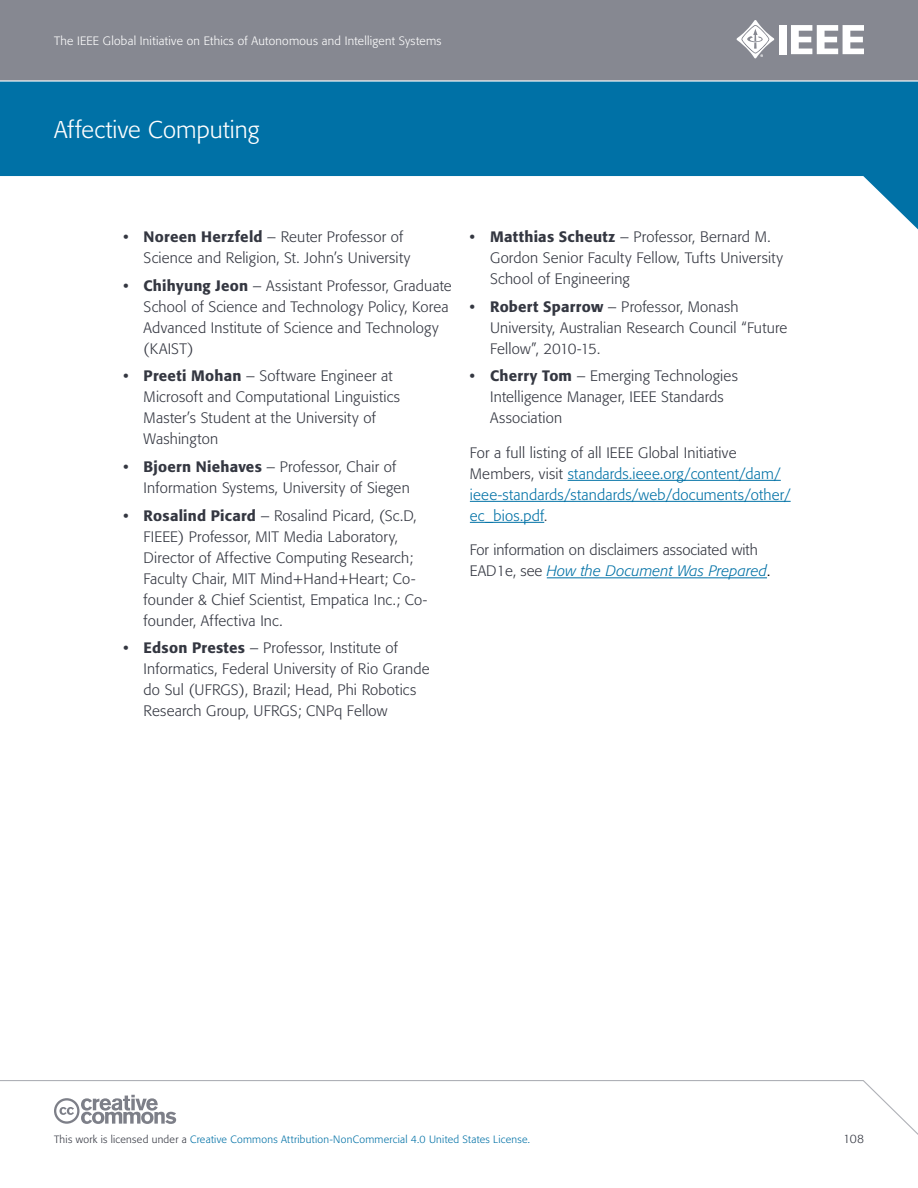
<style>
.page{position:relative;width:918px;height:1188px;background:#fff}
.page>*{position:absolute;margin:0;border:0;box-sizing:border-box;transform-origin:0 0}
.t1{font:300 24px "Formata";letter-spacing:.005em;color:#fff}
.t2{font:300 15px/21px "Formata";letter-spacing:.01em;color:#343741}
.t3{font:300 15px/21px "Formata";letter-spacing:.01em;color:#0071a6}
.t4{font:300 12px "Formata";letter-spacing:.02em;color:#fff}
.t5{font:300 12px "Formata";color:#343741}
.t6{font:300 10.5px "Formata";letter-spacing:.025em;color:#0071a6}
.s1{font-weight:500}
.s2{color:#343741}
.s3{font-style:italic;color:#0071a6}
.s4{color:#000}
</style>
<div class="page">
<div style="left:0;top:0;width:918px;height:81px;background:#868891"></div>
<svg style="left:0;top:82px;width:918px;height:147px;fill:#0071a6"></svg>
<svg style="left:0;top:1080px;width:918px;height:55px"></svg>
<hr style="left:0;top:80px;width:918px;height:2px;background:#fff">
<div style="left:779px;top:25px;width:8px;height:29px;background:#fff"></div>
<svg style="left:791px;top:25px;width:73px;height:29px"></svg>
<svg style="left:736px;top:20px;width:38px;height:38px"></svg>
<svg style="left:54px;top:1095px;width:122px;height:29px"></svg>
<hr style="left:568px;top:480px;width:213px;height:1px;background:#0071a6">
<hr style="left:470px;top:501px;width:321px;height:1px;background:#0071a6">
<hr style="left:470px;top:522px;width:74px;height:1px;background:#0071a6">
<hr style="left:547px;top:577px;width:220px;height:1px;background:#0071a6">
<p class="t4" style="left:54px;top:34px;width:389px">The IEEE Global Initiative on Ethics of Autonomous and Intelligent Systems</p>
<h1 class="t1" style="left:54px;top:115px;width:207px">Affective Computing</h1>
<p class="t2" style="left:144px;top:226px;width:268px;text-indent:-20px"><span class="s1">• Noreen Herzfeld</span> – Reuter Professor of<br>Science and Religion, St. John’s University</p>
<p class="t2" style="left:144px;top:275px;width:310px;text-indent:-20px"><span class="s1">• Chihyung Jeon</span> – Assistant Professor, Graduate School of Science and Technology Policy, Korea Advanced Institute of Science and Technology (KAIST)</p>
<p class="t2" style="left:144px;top:366px;width:258px;text-indent:-20px"><span class="s1">• Preeti Mohan</span> – Software Engineer at<br>Microsoft and Computational Linguistics<br>Master’s Student at the University of<br>Washington</p>
<p class="t2" style="left:144px;top:456px;width:268px;text-indent:-20px"><span class="s1">• Bjoern Niehaves</span> – Professor, Chair of<br>Information Systems, University of Siegen</p>
<p class="t2" style="left:144px;top:505px;width:285px;text-indent:-20px"><span class="s1">• Rosalind Picard</span> – Rosalind Picard, (Sc.D, FIEEE) Professor, MIT Media Laboratory, Director of Affective Computing Research; Faculty Chair, MIT Mind+Hand+Heart; Co&shy;founder &amp; Chief Scientist, Empatica Inc.; Co&shy;founder, Affectiva Inc.</p>
<p class="t2" style="left:144px;top:638px;width:288px;text-indent:-20px"><span class="s1">• Edson Prestes</span> – Professor, Institute of Informatics, Federal University of Rio Grande do Sul (UFRGS), Brazil; Head, Phi Robotics Research Group, UFRGS; CNPq Fellow</p>
<p class="t2" style="left:490px;top:226px;width:294px;text-indent:-20px"><span class="s1">• Matthias Scheutz</span> – Professor, Bernard M.<br>Gordon Senior Faculty Fellow, Tufts University<br>School of Engineering</p>
<p class="t2" style="left:490px;top:296px;width:299px;text-indent:-20px"><span class="s1">• Robert Sparrow</span> – Professor, Monash<br>University, Australian Research Council “Future<br>Fellow”, 2010-15.</p>
<p class="t2" style="left:490px;top:366px;width:249px;text-indent:-20px"><span class="s1">• Cherry Tom</span> – Emerging Technologies<br>Intelligence Manager, IEEE Standards<br>Association</p>
<p class="t3" style="left:470px;top:442px;width:322px"><span class="s2">For a full listing of all IEEE Global Initiative Members, visit</span> standards.ieee.org/content/dam/ ieee-standards/standards/web/documents/other/ ec_bios.pdf<span class="s2">.</span></p>
<p class="t2" style="left:470px;top:540px;width:302px">For information on disclaimers associated with<br>EAD1e, see <span class="s3">How the Document Was Prepared</span><span class="s4">.</span></p>
<p class="t6" style="left:54px;top:1133px;width:478px"><span class="s2">This work is licensed under a</span> Creative Commons Attribution-NonCommercial 4.0 United States License.</p>
<p class="t5" style="left:843px;top:1132px;width:22px">108</p>
</div>
